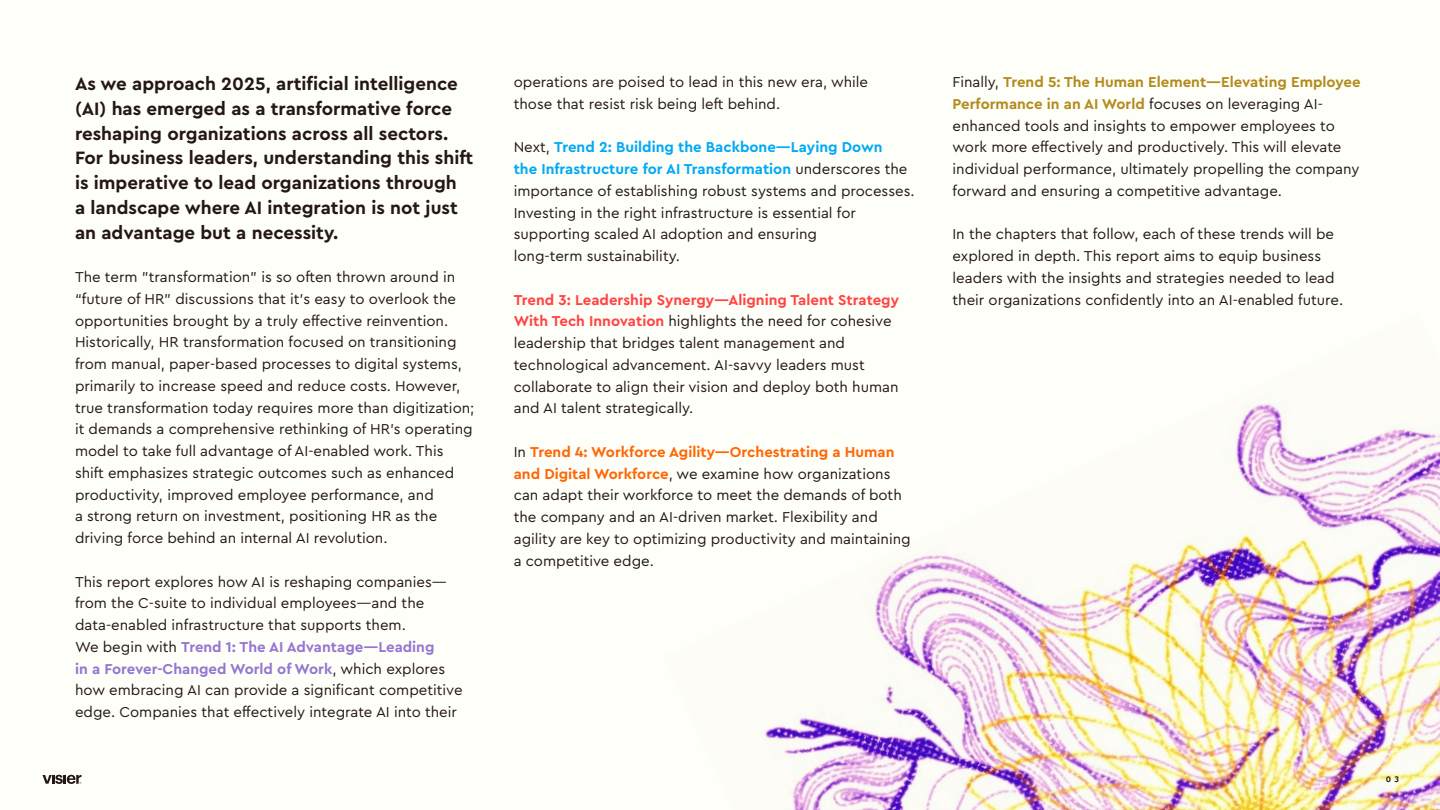
<style>
.page{position:relative;width:1440px;height:810px;background:#fffff9}
.page>*{position:absolute;margin:0;border:0;box-sizing:border-box;transform-origin:0 0}
.t1{font:700 18.75px/24.8px "Cera Pro";color:#241714}
.t2{font:15px/21.8px "Cera Pro";color:#241714}
.t3{font:700 9px "Courier";color:#241714}
.s1{font-weight:700;color:#9576d2}
.s2{font-weight:700;color:#02a9f7}
.s3{font-weight:700;color:#f44}
.s4{font-weight:700;color:#ff6605}
.s5{font-weight:700;color:#b38b1f}
</style>
<div class="page">
<img style="left:764px;top:403px;width:676px;height:407px">
<svg style="left:43px;top:775px;width:38px;height:9px"></svg>
<p class="t1" style="left:75px;top:71px;width:400px">As we approach 2025, artificial intelligence (AI) has emerged as a transformative force reshaping organizations across all sectors.<br>For business leaders, understanding this shift is imperative to lead organizations through<br>a landscape where AI integration is not just an advantage but a necessity.</p>
<p class="t2" style="left:75px;top:266px;width:401px">The term "transformation" is so often thrown around in “future of HR” discussions that it’s easy to overlook the opportunities brought by a truly effective reinvention.<br>Historically, HR transformation focused on transitioning from manual, paper-based processes to digital systems, primarily to increase speed and reduce costs. However, true transformation today requires more than digitization; it demands a comprehensive rethinking of HR’s operating model to take full advantage of AI-enabled work. This shift emphasizes strategic outcomes such as enhanced productivity, improved employee performance, and<br>a strong return on investment, positioning HR as the driving force behind an internal AI revolution.</p>
<p class="t2" style="left:75px;top:570px;width:389px">This report explores how AI is reshaping companies— from the C-suite to individual employees—and the data-enabled infrastructure that supports them.<br>We begin with <span class="s1">Trend 1: The AI Advantage—Leading<br>in a Forever-Changed World of Work</span>, which explores how embracing AI can provide a significant competitive edge. Companies that effectively integrate AI into their</p>
<p class="t2" style="left:514px;top:71px;width:356px">operations are poised to lead in this new era, while those that resist risk being left behind.</p>
<p class="t2" style="left:514px;top:136px;width:403px">Next, <span class="s2">Trend 2: Building the Backbone—Laying Down<br>the Infrastructure for AI Transformation</span> underscores the importance of establishing robust systems and processes.<br>Investing in the right infrastructure is essential for supporting scaled AI adoption and ensuring<br>long-term sustainability.</p>
<p class="t2" style="left:514px;top:288px;width:387px"><span class="s3">Trend 3: Leadership Synergy—Aligning Talent Strategy With Tech Innovation</span> highlights the need for cohesive leadership that bridges talent management and technological advancement. AI-savvy leaders must collaborate to align their vision and deploy both human and AI talent strategically.</p>
<p class="t2" style="left:514px;top:440px;width:399px">In <span class="s4">Trend 4: Workforce Agility—Orchestrating a Human and Digital Workforce</span>, we examine how organizations can adapt their workforce to meet the demands of both the company and an AI-driven market. Flexibility and agility are key to optimizing productivity and maintaining a competitive edge.</p>
<p class="t2" style="left:952px;top:71px;width:410px">Finally, <span class="s5">Trend 5: The Human Element—Elevating Employee Performance in an AI World</span> focuses on leveraging AI&shy;enhanced tools and insights to empower employees to work more effectively and productively. This will elevate individual performance, ultimately propelling the company forward and ensuring a competitive advantage.</p>
<p class="t2" style="left:952px;top:223px;width:392px">In the chapters that follow, each of these trends will be explored in depth. This report aims to equip business leaders with the insights and strategies needed to lead their organizations confidently into an AI-enabled future.</p>
<p class="t3" style="left:1386px;top:772px;width:15px">0 3</p>
</div>
